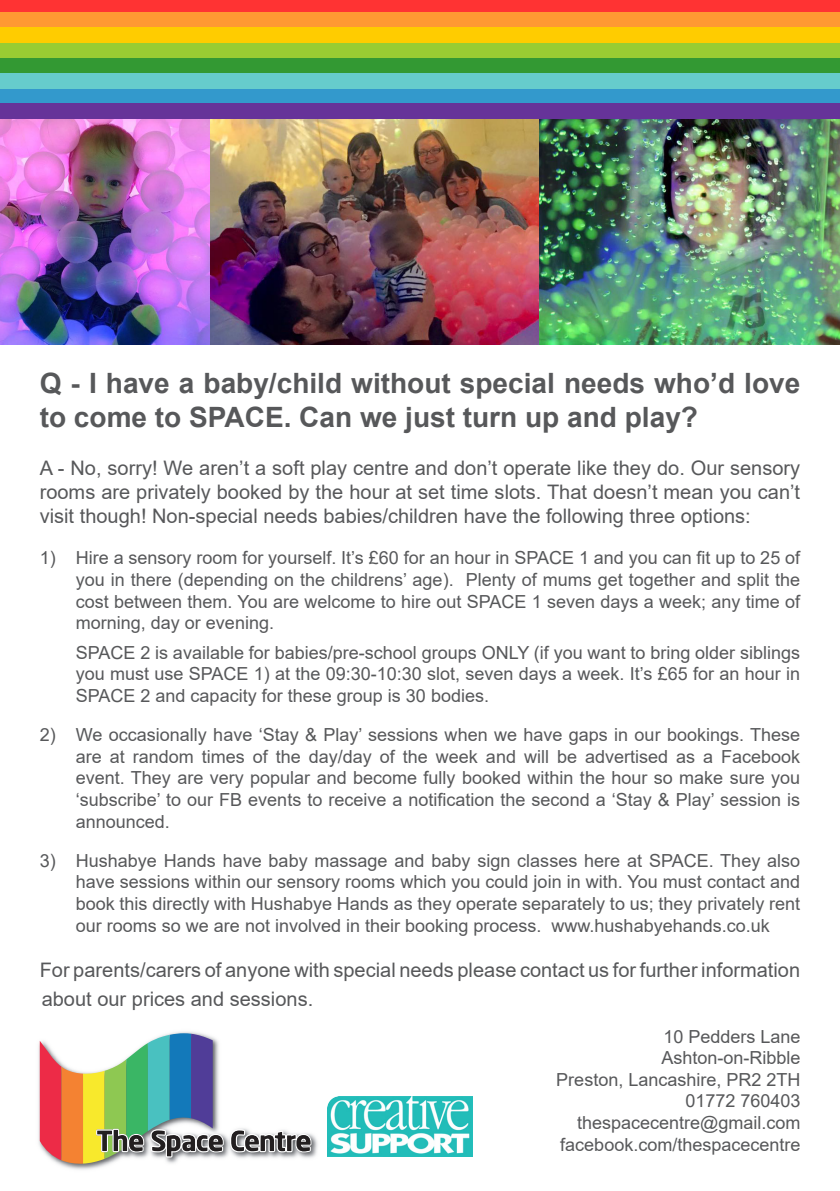
<style>
.page{position:relative;width:840px;height:1191px;background:#fff}
.page>*{position:absolute;margin:0;border:0;box-sizing:border-box;transform-origin:0 0}
.t1{font:700 28px/33.6px "Arial";color:#57585a}
.t2{font:20px/24px "Arial";color:#57585a;text-align:justify}
.t3{font:18px/21.6px "Arial";color:#57585a;text-align:justify}
</style>
<div class="page">
<img style="left:210px;top:119px;width:329px;height:225px">
<img style="left:38px;top:1031px;width:280px;height:139px">
<svg style="left:40px;top:1033px;width:184px;height:131px"></svg>
<svg style="left:230px;top:1129px;width:81px;height:23px"></svg>
<img style="left:0;top:119px;width:210px;height:225px">
<img style="left:539px;top:119px;width:300px;height:225px">
<div style="left:0;top:0;width:839px;height:13px;background:#f33"></div>
<div style="left:0;top:12px;width:839px;height:16px;background:#f93"></div>
<div style="left:0;top:43px;width:839px;height:15px;background:#9c3"></div>
<div style="left:0;top:28px;width:839px;height:15px;background:#fc0"></div>
<div style="left:0;top:58px;width:839px;height:15px;background:#393"></div>
<div style="left:0;top:89px;width:839px;height:15px;background:#39c"></div>
<div style="left:0;top:73px;width:839px;height:16px;background:#6cc"></div>
<div style="left:0;top:104px;width:839px;height:15px;background:#639"></div>
<img style="left:327px;top:1097px;width:145px;height:59px">
<p class="t1" style="left:40px;top:367px;width:761px">Q - I have a baby/child without special needs who’d love to come to SPACE. Can we just turn up and play?</p>
<p class="t2" style="left:40px;top:455px;width:761px">A - No, sorry! We aren’t a soft play centre and don’t operate like they do. Our sensory rooms are privately booked by the hour at set time slots. That doesn’t mean you can’t visit though! Non-special needs babies/children have the following three options:</p>
<p class="t3" style="left:76px;top:547px;width:725px;text-indent:-36px">1) Hire a sensory room for yourself. It’s £60 for an hour in SPACE 1 and you can fit up to 25 of you in there (depending on the childrens’ age). Plenty of mums get together and split the cost between them. You are welcome to hire out SPACE 1 seven days a week; any time of morning, day or evening.</p>
<p class="t3" style="left:76px;top:641px;width:725px">SPACE 2 is available for babies/pre-school groups ONLY (if you want to bring older siblings you must use SPACE 1) at the 09:30-10:30 slot, seven days a week. It’s £65 for an hour in SPACE 2 and capacity for these group is 30 bodies.</p>
<p class="t3" style="left:76px;top:724px;width:725px;text-indent:-36px">2) We occasionally have ‘Stay &amp; Play’ sessions when we have gaps in our bookings. These are at random times of the day/day of the week and will be advertised as a Facebook event. They are very popular and become fully booked within the hour so make sure you ‘subscribe’ to our FB events to receive a notification the second a ‘Stay &amp; Play’ session is announced.</p>
<p class="t3" style="left:76px;top:849px;width:725px;text-indent:-36px">3) Hushabye Hands have baby massage and baby sign classes here at SPACE. They also have sessions within our sensory rooms which you could join in with. You must contact and book this directly with Hushabye Hands as they operate separately to us; they privately rent our rooms so we are not involved in their booking process. www.hushabyehands.co.uk</p>
<p class="t2" style="left:40px;top:955px;width:761px;line-height:28.8px">For parents/carers of anyone with special needs please contact us for further information about our prices and sessions.</p>
<p class="t3" style="left:663px;top:1025px;width:139px">10 Pedders Lane</p>
<p class="t3" style="left:661px;top:1047px;width:141px">Ashton-on-Ribble</p>
<p class="t3" style="left:556px;top:1068px;width:246px">Preston, Lancashire, PR2 2TH</p>
<p class="t3" style="left:685px;top:1090px;width:117px">01772 760403</p>
<p class="t3" style="left:576px;top:1111px;width:225px">thespacecentre@gmail.com</p>
<p class="t3" style="left:560px;top:1133px;width:242px">facebook.com/thespacecentre</p>
</div>
